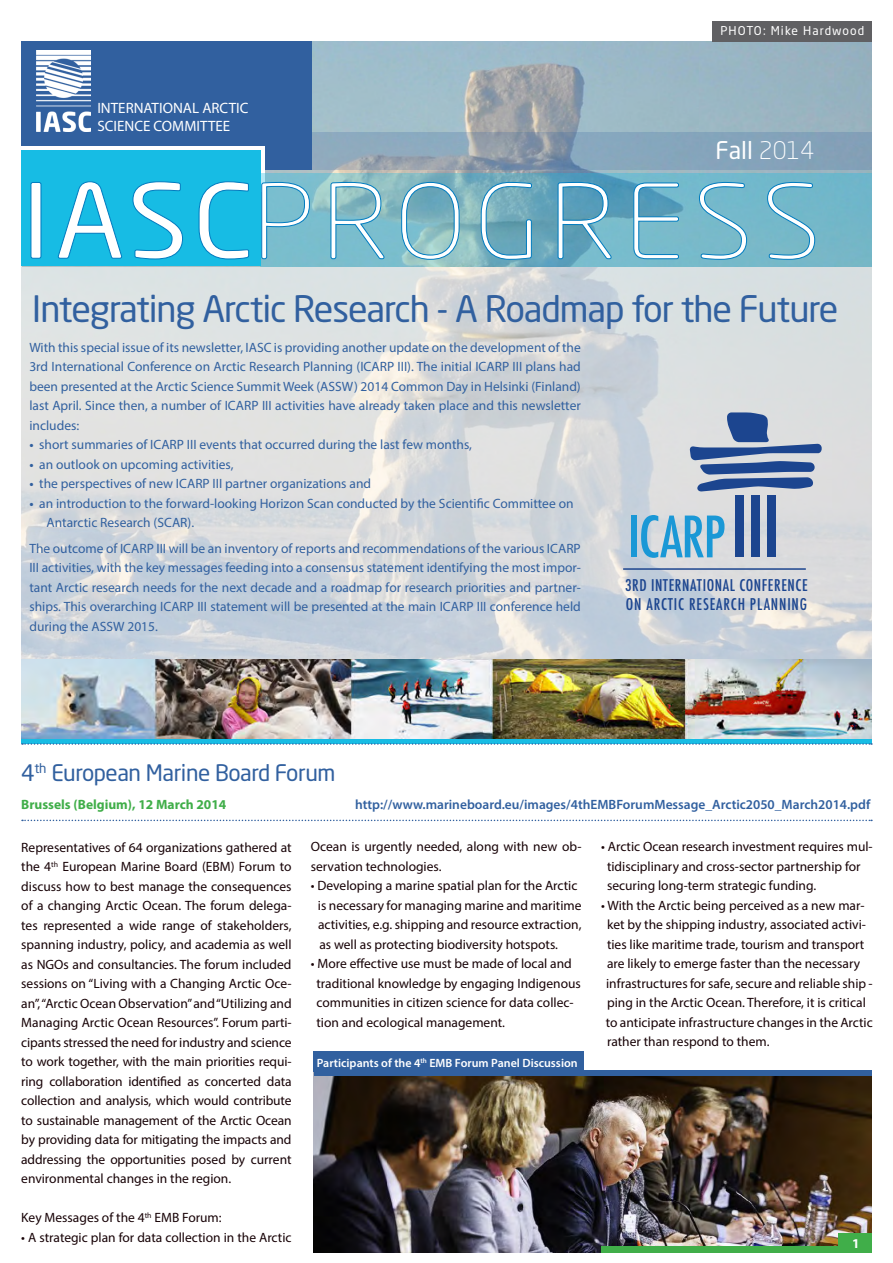
<style>
.page{position:relative;width:893px;height:1263px;background:#fff}
.page>*{position:absolute;margin:0;border:0;box-sizing:border-box;transform-origin:0 0}
.t1{font:300 102px "Neo Sans Std";letter-spacing:.075em;color:#fff;scale:1.1 1}
.t2{font:500 condensed 55.5px "Futura";letter-spacing:-.02em;color:#1a98d6}
.t3{font:36px "Neo Sans Std";letter-spacing:-.03em;color:#31609f}
.t4{font:24px "Neo Sans Std";color:#fff}
.t5{font:22.5px "Neo Sans Std";letter-spacing:-.02em;color:#31609f}
.t6{font:500 condensed 15.75px/18.9px "Futura";letter-spacing:.04em;color:#1c458f}
.t7{font:15px "Myriad Pro";color:#fff}
.t8{font:13.5px/19.5px "Myriad Pro";color:#170206;text-align:justify}
.t9{font:13.5px/19.5px "Myriad Pro";color:#31609f;text-align:justify}
.t10{font:600 13.5px "Myriad Pro";color:#31609f}
.t11{font:700 13.5px "Myriad Pro";color:#40ae49}
.t12{font:700 13.5px "Myriad Pro";color:#fff}
.t13{font:600 12px "Myriad Pro";color:#fff}
.t14{font:12px "Neo Sans Std";letter-spacing:.09em;color:#fff}
.s1{font-weight:300}
.s2{font-weight:400}
.s3{font-weight:600}
.s4{font-size:81.9px;color:#1c458f}
</style>
<div class="page">
<img style="left:314px;top:1076px;width:558px;height:176px">
<img style="left:21px;top:266px;width:851px;height:473px">
<img style="left:265px;top:41px;width:607px;height:132px">
<div style="left:21px;top:41px;width:291px;height:128px;background:#31609f"></div>
<div style="left:21px;top:147px;width:244px;height:45px;background:linear-gradient(to right,#fff,#fff)"></div>
<div style="left:21px;top:151px;width:240px;height:115px;background:#17bce4"></div>
<div style="left:31px;top:182px;width:10px;height:76px;border:1px solid #007bbf;border-radius:2px"></div>
<svg style="left:58px;top:181px;width:64px;height:78px"></svg>
<svg style="left:132px;top:181px;width:51px;height:79px"></svg>
<svg style="left:198px;top:181px;width:51px;height:79px"></svg>
<div style="left:712px;top:21px;width:160px;height:20px;background:#606063"></div>
<svg style="left:312px;top:132px;width:560px;height:37px;background:#89a2b6"></svg>
<svg style="left:261px;top:173px;width:611px;height:93px;background:#76b6c6"></svg>
<svg style="left:261px;top:182px;width:49px;height:77px;background:#6eb7cc"></svg>
<svg style="left:330px;top:182px;width:55px;height:77px;background:#75b6c7"></svg>
<svg style="left:401px;top:182px;width:59px;height:78px;background:#76b2c1"></svg>
<svg style="left:480px;top:182px;width:52px;height:78px;background:#66a6ba"></svg>
<svg style="left:557px;top:182px;width:55px;height:77px;background:#549ebc"></svg>
<svg style="left:633px;top:182px;width:46px;height:77px;background:#5faac4"></svg>
<svg style="left:699px;top:182px;width:48px;height:78px;background:#6bb3c9"></svg>
<svg style="left:767px;top:182px;width:48px;height:78px;background:#69b2c8"></svg>
<img style="left:36px;top:51px;width:54px;height:80px">
<div style="left:601px;top:1246px;width:271px;height:6px;background:#40ae49"></div>
<div style="left:839px;top:1233px;width:33px;height:19px;background:#40ae49"></div>
<svg style="left:690px;top:412px;width:132px;height:80px;background:#8a9cbc"></svg>
<hr style="left:623px;top:569px;width:183px;height:1px;background:#1c458f">
<hr style="left:21px;top:739px;width:850px;height:4px;background:#17bce4">
<img style="left:22px;top:659px;width:850px;height:80px">
<svg style="left:22px;top:743px;width:850px;height:2px"></svg>
<svg style="left:22px;top:820px;width:850px;height:1px"></svg>
<div style="left:314px;top:1051px;width:270px;height:21px;background:#31609f"></div>
<div style="left:314px;top:1070px;width:558px;height:6px;background:#31609f"></div>
<p class="t7" style="left:97px;top:98px;width:153px">INTERNATIONAL ARCTIC</p>
<p class="t7" style="left:97px;top:116px;width:134px">SCIENCE COMMITTEE</p>
<p class="t14" style="left:720px;top:24px;width:145px">PHOTO: Mike Hardwood</p>
<p class="t4" style="left:715px;top:136px;width:100px">Fall <span class="s1">2014</span></p>
<p class="t1" style="left:21px;top:161px;width:728px"><span class="s2">IASC</span>PROGRESS</p>
<p class="t3" style="left:32px;top:287px;width:808px">Integrating Arctic Research - A Roadmap for the Future</p>
<p class="t9" style="left:29px;top:337px;width:553px">With this special issue of its newsletter, IASC is providing another update on the development of the 3rd International Conference on Arctic Research Planning (ICARP III). The initial ICARP III plans had been presented at the Arctic Science Summit Week (ASSW) 2014 Common Day in Helsinki (Finland) last April. Since then, a number of ICARP III activities have already taken place and this newsletter includes:</p>
<p class="t9" style="left:29px;top:435px;width:444px"><span class="s3">•</span> short summaries of ICARP III events that occurred during the last few months,</p>
<p class="t9" style="left:29px;top:454px;width:206px"><span class="s3">•</span> an outlook on upcoming activities,</p>
<p class="t9" style="left:29px;top:474px;width:343px"><span class="s3">•</span> the perspectives of new ICARP III partner organizations and</p>
<p class="t9" style="left:29px;top:493px;width:546px"><span class="s3">•</span> an introduction to the forward-looking Horizon Scan conducted by the Scientific Committee on</p>
<p class="t9" style="left:47px;top:513px;width:149px">Antarctic Research (SCAR).</p>
<p class="t9" style="left:29px;top:538px;width:553px">The outcome of ICARP III will be an inventory of reports and recommendations of the various ICARP III activities, with the key messages feeding into a consensus statement identifying the most impor&shy;tant Arctic research needs for the next decade and a roadmap for research priorities and partner&shy;ships. This overarching ICARP III statement will be presented at the main ICARP III conference held during the ASSW 2015.</p>
<p class="t2" style="left:628px;top:501px;width:154px">ICARP <span class="s4">III</span></p>
<p class="t6" style="left:625px;top:576px;width:184px">3RD INTERNATIONAL CONFERENCE<br>ON ARCTIC RESEARCH PLANNING</p>
<p class="t5" style="left:21px;top:758px;width:316px">4<sup>th</sup> European Marine Board Forum</p>
<p class="t11" style="left:21px;top:795px;width:207px">Brussels (Belgium), 12 March 2014</p>
<p class="t10" style="left:355px;top:795px;width:517px">http://www.marineboard.eu/images/4thEMBForumMessage_Arctic2050_March2014.pdf</p>
<p class="t8" style="left:21px;top:837px;width:272px">Representatives of 64 organizations gathered at the 4<sup>th</sup> European Marine Board (EBM) Forum to discuss how to best manage the consequences of a changing Arctic Ocean. The forum delega&shy;tes represented a wide range of stakeholders, spanning industry, policy, and academia as well as NGOs and consultancies. The forum included sessions on “Living with a Changing Arctic Oce&shy;an”, “Arctic Ocean Observation” and “Utilizing and Managing Arctic Ocean Resources”. Forum parti&shy;cipants stressed the need for industry and science to work together, with the main priorities requi&shy;ring collaboration identified as concerted data collection and analysis, which would contribute to sustainable management of the Arctic Ocean by providing data for mitigating the impacts and addressing the opportunities posed by current environmental changes in the region.</p>
<p class="t8" style="left:21px;top:1208px;width:202px">Key Messages of the 4<sup>th</sup> EMB Forum:</p>
<p class="t8" style="left:21px;top:1227px;width:272px">• A strategic plan for data collection in the Arctic</p>
<p class="t8" style="left:311px;top:837px;width:272px">Ocean is urgently needed, along with new ob&shy;servation technologies.</p>
<p class="t8" style="left:311px;top:876px;width:272px;text-align:center">• Developing a marine spatial plan for the Arctic is necessary for managing marine and maritime</p>
<p class="t8" style="left:318px;top:915px;width:265px">activities, e.g. shipping and resource extraction,</p>
<p class="t8" style="left:319px;top:934px;width:240px">as well as protecting biodiversity hotspots.</p>
<p class="t8" style="left:311px;top:954px;width:263px">• More effective use must be made of local and</p>
<p class="t8" style="left:316px;top:973px;width:266px">traditional knowledge by engaging Indigenous</p>
<p class="t8" style="left:316px;top:993px;width:259px">communities in citizen science for data collec-</p>
<p class="t8" style="left:316px;top:1012px;width:190px">tion and ecological management.</p>
<p class="t13" style="left:317px;top:1055px;width:262px">Participants of the 4<sup>th</sup> EMB Forum Panel Discussion</p>
<p class="t8" style="left:601px;top:836px;width:273px">• Arctic Ocean research investment requires mul-</p>
<p class="t8" style="left:607px;top:856px;width:255px">tidisciplinary and cross-sector partnership for</p>
<p class="t8" style="left:607px;top:875px;width:211px">securing long-term strategic funding.</p>
<p class="t8" style="left:601px;top:895px;width:265px">• With the Arctic being perceived as a new mar-</p>
<p class="t8" style="left:607px;top:914px;width:261px">ket by the shipping industry, associated activi-</p>
<p class="t8" style="left:607px;top:934px;width:259px">ties like maritime trade, tourism and transport</p>
<p class="t8" style="left:607px;top:953px;width:255px">are likely to emerge faster than the necessary</p>
<p class="t8" style="left:606px;top:973px;width:268px">infrastructures for safe, secure and reliable ship -</p>
<p class="t8" style="left:607px;top:992px;width:260px">ping in the Arctic Ocean. Therefore, it is critical</p>
<p class="t8" style="left:606px;top:1012px;width:268px">to anticipate infrastructure changes in the Arctic</p>
<p class="t8" style="left:607px;top:1031px;width:164px">rather than respond to them.</p>
<p class="t12" style="left:852px;top:1234px;width:9px">1</p>
</div>
